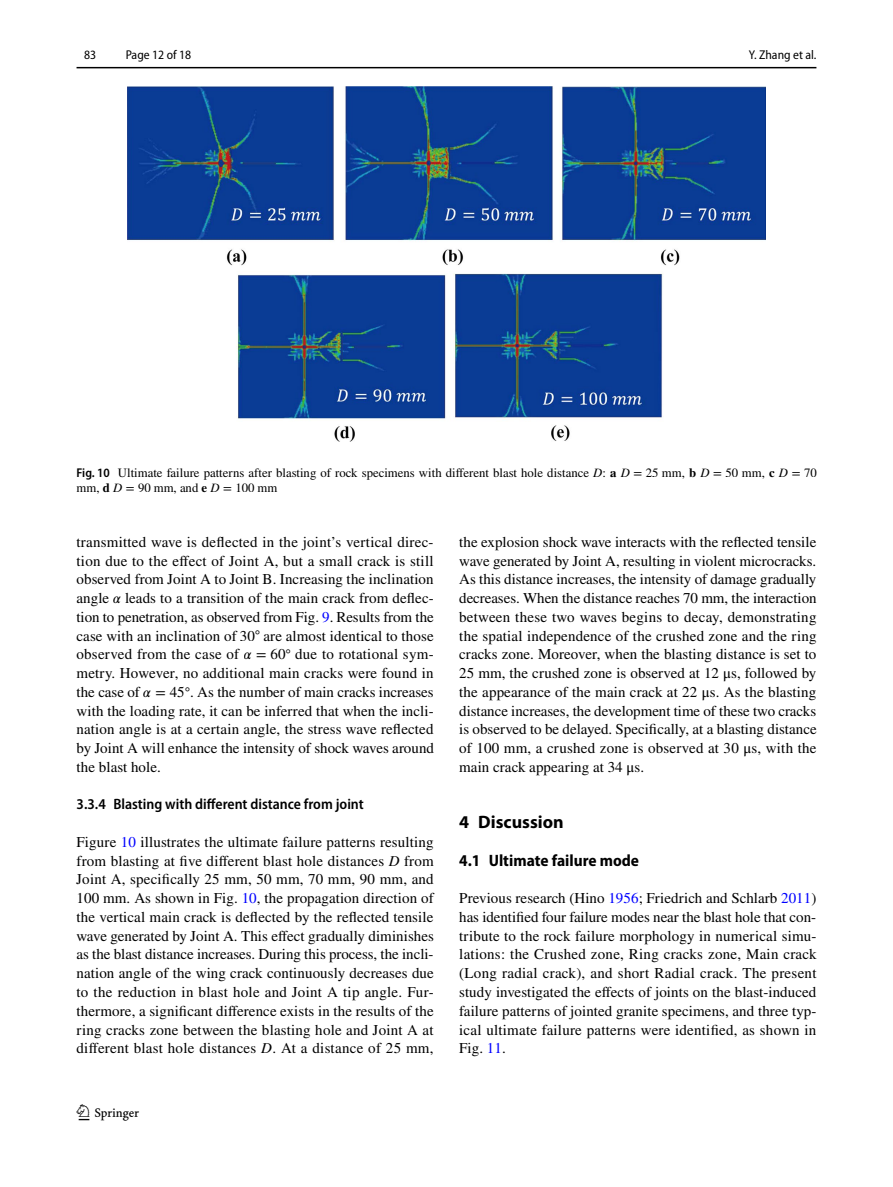
<style>
.page{position:relative;width:893px;height:1187px;background:#fff}
.page>*{position:absolute;margin:0;border:0;box-sizing:border-box;transform-origin:0 0}
.t1{font:22.5px "Springnew Regular 2";color:#000}
.t2{font:700 18px "Myriad Pro";color:#000}
.t3{font:700 semi-condensed 16.5px "Myriad Pro";color:#000}
.t4{font:15px/18.8px "STIX";letter-spacing:.015em;color:#000;text-align:justify}
.t5{font:600 semi-condensed 15px "Myriad Pro";color:#000}
.t6{font:12.75px/15px "STIX";color:#000}
.t7{font:semi-condensed 12.75px "Myriad Pro";color:#000}
.s1{font-family:"Myriad Pro";font-weight:600;font-stretch:semi-condensed}
.s2{font-style:italic}
.s3{font-weight:700}
.s4{font-family:"STIX General Italic 113"}
.s5{font-family:"STIX Math Regular 61"}
.s6{font-family:"STIX General Regular 122"}
.s7{font-family:"STIX General Italic 114"}
.s8{font-family:"STIX Math Regular 62"}
.s9{font-family:"STIX General Regular 123"}
.s10{font-family:"STIX General Italic 115"}
.s11{font-family:"STIX Math Regular 63"}
.s12{font-family:"STIX General Regular 124"}
.s13{font-family:"STIX General Italic 116"}
.s14{font-family:"STIX Math Regular 64"}
.s15{font-family:"STIX General Regular 125"}
.s16{font-family:"STIX General Italic 117"}
.s17{font-family:"STIX Math Regular 65"}
.s18{font-family:"STIX General Regular 127"}
.s19{font-family:"STIX Math Italic 59"}
.s20{color:#00f}
.s21{font-family:"STIX General Regular 126"}
.s22{font-family:"STIX Math Italic 60"}
.s23{font-family:"STIX Math Regular 66"}
.s24{font-family:"STIX General Regular 128"}
.s25{font-family:"STIX Math Italic 61"}
.s26{font-family:"STIX Math Regular 60"}
.s27{font-family:"STIX General Regular 121"}
</style>
<div class="page">
<hr style="left:77px;top:67px;width:739px;height:1px;background:#000">
<img style="left:128px;top:87px;width:637px;height:354px">
<p class="t7" style="left:84px;top:48px;width:14px">83</p>
<p class="t7" style="left:126px;top:48px;width:67px">Page 12 of 18</p>
<p class="t7" style="left:749px;top:48px;width:69px">Y. Zhang et al.</p>
<p class="t6" style="left:77px;top:465px;width:742px"><span class="s1">Fig. 10</span> Ultimate failure patterns after blasting of rock specimens with different blast hole distance <span class="s2">D</span>: <span class="s3">a</span> <span class="s4">D</span> <span class="s5">=</span> <span class="s6">25</span> mm, <span class="s3">b</span> <span class="s7">D</span> <span class="s8">=</span> <span class="s9">50</span> mm, <span class="s3">c</span> <span class="s10">D</span> <span class="s11">=</span> <span class="s12">70 </span>mm, <span class="s3">d</span> <span class="s13">D</span> <span class="s14">=</span> <span class="s15">90</span> mm, and <span class="s3">e</span> <span class="s16">D</span> <span class="s17">=</span> <span class="s18">100</span> mm</p>
<p class="t4" style="left:77px;top:533px;width:359px">transmitted wave is deflected in the joint’s vertical direc&shy;tion due to the effect of Joint A, but a small crack is still observed from Joint A to Joint B. Increasing the inclination angle <span class="s19">𝛼</span> leads to a transition of the main crack from deflec&shy;tion to penetration, as observed from Fig. <span class="s20">9</span>. Results from the case with an inclination of <span class="s21">30</span><sup>◦</sup> are almost identical to those observed from the case of <span class="s22">𝛼</span> <span class="s23">=</span> <span class="s24">60</span><sup>◦</sup> due to rotational sym&shy;metry. However, no additional main cracks were found in the case of <span class="s25">𝛼</span> <span class="s26">=</span> <span class="s27">45</span><sup>◦</sup>. As the number of main cracks increases with the loading rate, it can be inferred that when the incli&shy;nation angle is at a certain angle, the stress wave reflected by Joint A will enhance the intensity of shock waves around the blast hole.</p>
<p class="t5" style="left:77px;top:796px;width:289px">3.3.4 Blasting with different distance from joint</p>
<p class="t4" style="left:77px;top:833px;width:359px">Figure <span class="s20">10</span> illustrates the ultimate failure patterns resulting from blasting at five different blast hole distances <span class="s2">D</span> from Joint A, specifically 25 mm, 50 mm, 70 mm, 90 mm, and 100 mm. As shown in Fig. <span class="s20">10</span>, the propagation direction of the vertical main crack is deflected by the reflected tensile wave generated by Joint A. This effect gradually diminishes as the blast distance increases. During this process, the incli&shy;nation angle of the wing crack continuously decreases due to the reduction in blast hole and Joint A tip angle. Fur&shy;thermore, a significant difference exists in the results of the ring cracks zone between the blasting hole and Joint A at different blast hole distances <span class="s2">D</span>. At a distance of 25 mm,</p>
<h1 class="t1" style="left:79px;top:1104px;width:62px">1 3</h1>
<p class="t4" style="left:459px;top:533px;width:359px">the explosion shock wave interacts with the reflected tensile wave generated by Joint A, resulting in violent microcracks.<br>As this distance increases, the intensity of damage gradually decreases. When the distance reaches 70 mm, the interaction between these two waves begins to decay, demonstrating the spatial independence of the crushed zone and the ring cracks zone. Moreover, when the blasting distance is set to 25 mm, the crushed zone is observed at 12 μs, followed by the appearance of the main crack at 22 μs. As the blasting distance increases, the development time of these two cracks is observed to be delayed. Specifically, at a blasting distance of 100 mm, a crushed zone is observed at 30 μs, with the main crack appearing at 34 μs.</p>
<p class="t2" style="left:459px;top:810px;width:106px">4 Discussion</p>
<p class="t3" style="left:459px;top:850px;width:181px">4.1 Ultimate failure mode</p>
<p class="t4" style="left:459px;top:889px;width:359px">Previous research (Hino <span class="s20">1956</span>; Friedrich and Schlarb <span class="s20">2011</span>) has identified four failure modes near the blast hole that con&shy;tribute to the rock failure morphology in numerical simu&shy;lations: the Crushed zone, Ring cracks zone, Main crack (Long radial crack), and short Radial crack. The present study investigated the effects of joints on the blast-induced failure patterns of jointed granite specimens, and three typ&shy;ical ultimate failure patterns were identified, as shown in Fig. <span class="s20">11</span>.</p>
</div>
